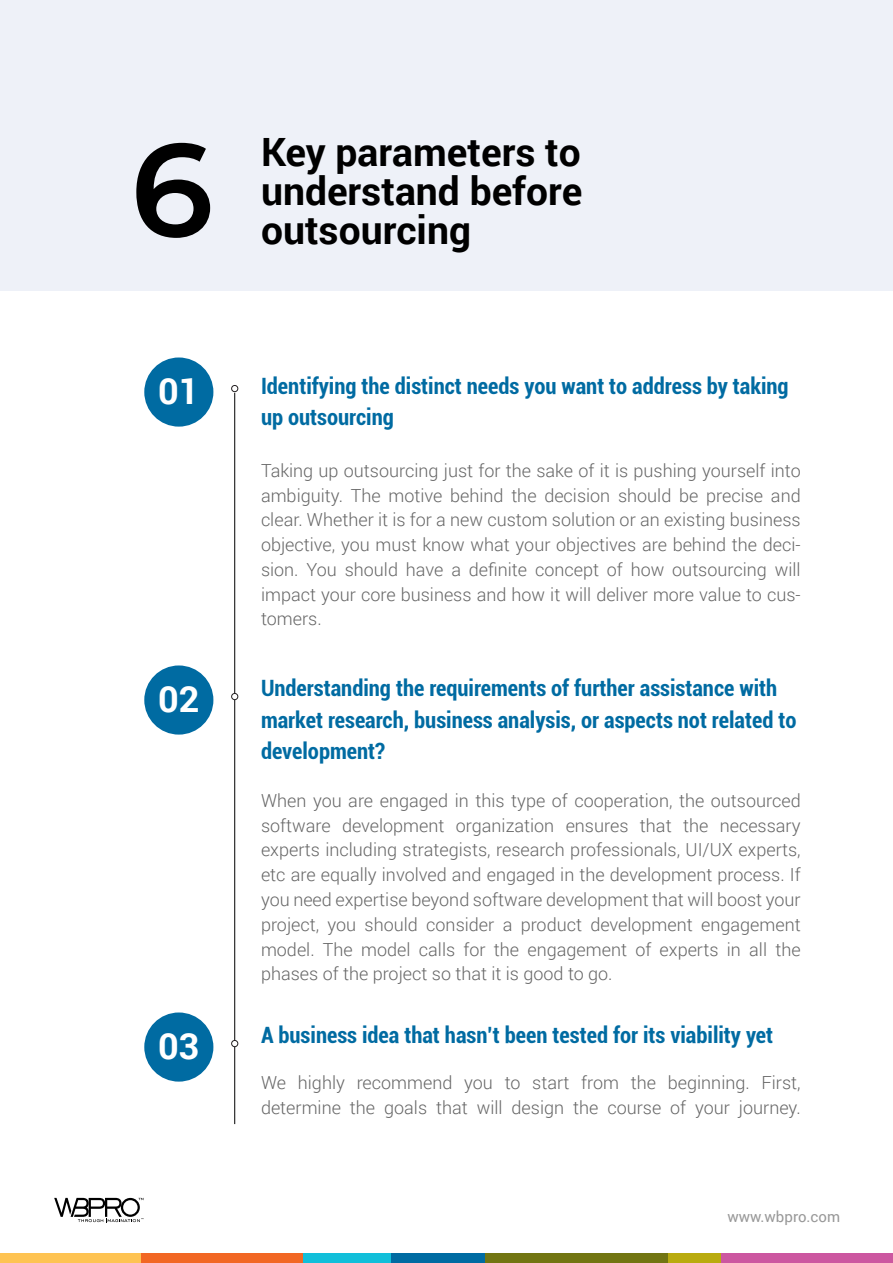
<style>
.page{position:relative;width:893px;height:1263px;background:#fff}
.page>*{position:absolute;margin:0;border:0;box-sizing:border-box;transform-origin:0 0}
.t1{font:600 132px "Montserrat";color:#000}
.t2{font:700 39px/39px "Roboto";color:#000;text-align:justify}
.t3{font:700 36px "Roboto";color:#fff}
.t4{font:700 condensed 22.5px/31.5px "Roboto";color:#006ba2}
.t5{font:300 18px/24.8px "Roboto";color:#666;text-align:justify}
.t6{font:15px "Roboto";color:#989898}
</style>
<div class="page">
<div style="left:144px;top:357px;width:69px;height:70px;background:#006ba2;border-radius:50%"></div>
<div style="left:0;top:0;width:893px;height:290px;background:#eef1f8"></div>
<div style="left:255px;top:1254px;width:152px;height:9px;background:#11bfda"></div>
<div style="left:0;top:1254px;width:142px;height:9px;background:#fec352"></div>
<div style="left:142px;top:1254px;width:161px;height:9px;background:#f26724"></div>
<div style="left:391px;top:1254px;width:96px;height:9px;background:#006ba2"></div>
<div style="left:485px;top:1254px;width:186px;height:9px;background:#727512"></div>
<div style="left:668px;top:1254px;width:88px;height:9px;background:#b9ab0f"></div>
<div style="left:722px;top:1254px;width:171px;height:9px;background:#cc57a0"></div>
<svg style="left:54px;top:1198px;width:89px;height:24px"></svg>
<hr style="left:234px;top:393px;width:1px;height:731px;background:#000">
<div style="left:231px;top:385px;width:7px;height:7px;border:1px solid #231f20;border-radius:50%"></div>
<div style="left:144px;top:665px;width:69px;height:70px;background:#006ba2;border-radius:50%"></div>
<div style="left:232px;top:693px;width:6px;height:7px;background:#fff;border-radius:50%"></div>
<div style="left:231px;top:693px;width:7px;height:7px;border:1px solid #231f20;border-radius:50%"></div>
<div style="left:144px;top:1012px;width:69px;height:69px;background:#006ba2;border-radius:50%"></div>
<div style="left:232px;top:1040px;width:6px;height:7px;background:#fff;border-radius:50%"></div>
<div style="left:231px;top:1040px;width:7px;height:7px;border:1px solid #231f20;border-radius:50%"></div>
<h1 class="t1" style="left:131px;top:96px;width:84px">6</h1>
<h3 class="t3" style="left:158px;top:366px;width:43px">01</h3>
<h3 class="t3" style="left:158px;top:674px;width:43px">02</h3>
<h3 class="t3" style="left:158px;top:1021px;width:43px">03</h3>
<h2 class="t2" style="left:261px;top:131px;width:323px">Key parameters to understand before outsourcing</h2>
<p class="t4" style="left:261px;top:369px;width:529px">Identifying the distinct needs you want to address by taking up outsourcing</p>
<p class="t5" style="left:261px;top:457px;width:541px">Taking up outsourcing just for the sake of it is pushing yourself into ambiguity. The motive behind the decision should be precise and clear. Whether it is for a new custom solution or an existing business objective, you must know what your objectives are behind the deci&shy;sion. You should have a definite concept of how outsourcing will impact your core business and how it will deliver more value to cus&shy;tomers.</p>
<p class="t4" style="left:261px;top:672px;width:537px">Understanding the requirements of further assistance with market research, business analysis, or aspects not related to development?</p>
<p class="t5" style="left:261px;top:788px;width:541px">When you are engaged in this type of cooperation, the outsourced software development organization ensures that the necessary experts including strategists, research professionals, UI/UX experts, etc are equally involved and engaged in the development process. If you need expertise beyond software development that will boost your project, you should consider a product development engagement model. The model calls for the engagement of experts in all the phases of the project so that it is good to go.</p>
<p class="t4" style="left:261px;top:1019px;width:514px">A business idea that hasn’t been tested for its viability yet</p>
<p class="t5" style="left:261px;top:1070px;width:541px">We highly recommend you to start from the beginning. First, determine the goals that will design the course of your journey.</p>
<p class="t6" style="left:727px;top:1206px;width:114px">www.wbpro.com</p>
</div>
